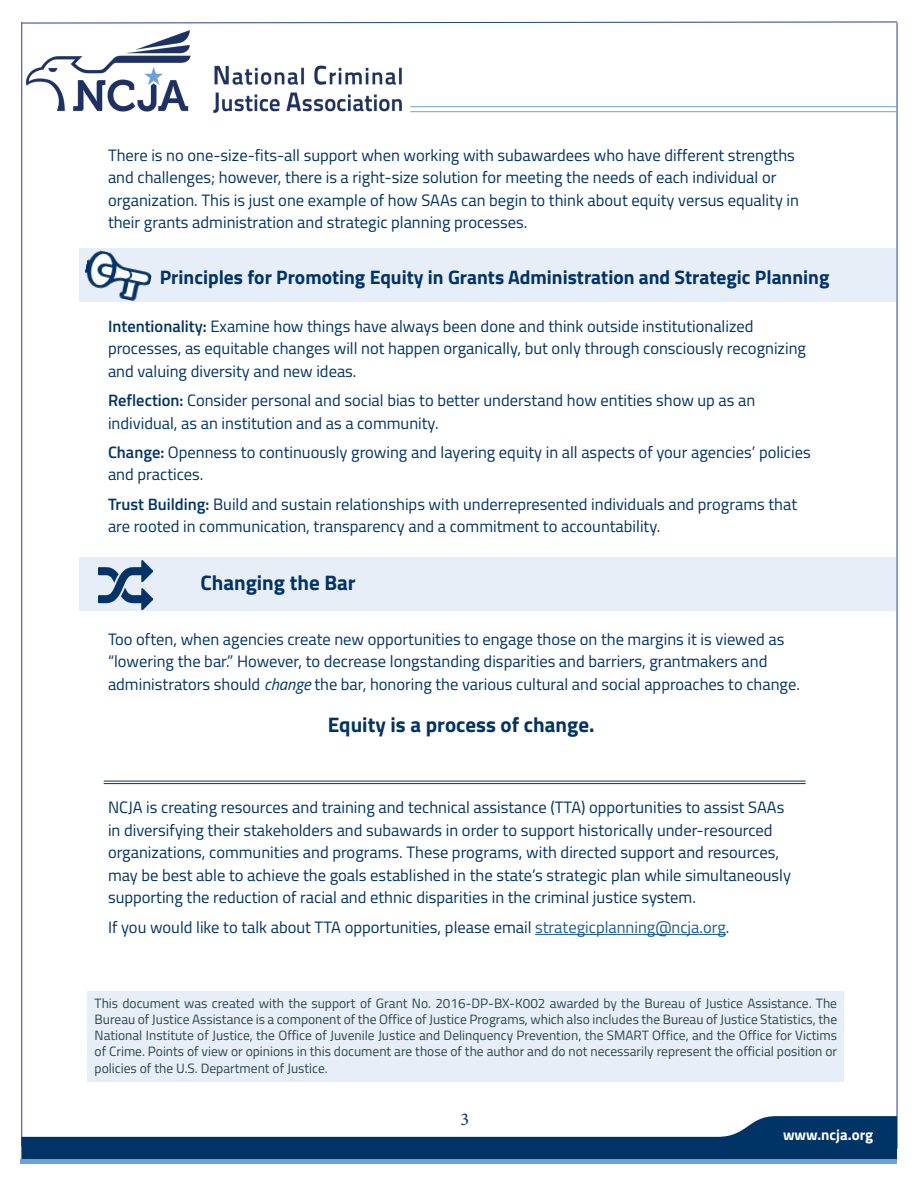
<style>
.page{position:relative;width:918px;height:1188px;background:#fff}
.page>*{position:absolute;margin:0;border:0;box-sizing:border-box;transform-origin:0 0}
.t1{font:700 21px "Titillium";color:#036}
.t2{font:700 19.5px "Titillium";color:#036}
.t3{font:18px "Minion Pro";color:#036}
.t4{font:16.5px/22.5px "Titillium";color:#036}
.t5{font:700 15px "Titillium";color:#fff}
.t6{font:13.5px/16.2px "Titillium";color:#2b464d;text-align:justify}
.s1{font-weight:600}
.s2{font-style:italic}
.s3{color:#175d9e}
</style>
<div class="page">
<hr style="left:21px;top:22px;width:1px;height:1125px;background:#253f8e">
<hr style="left:897px;top:23px;width:1px;height:1126px;background:#253f8e">
<hr style="left:410px;top:106px;width:487px;height:1px;background:#6da0d5">
<hr style="left:410px;top:111px;width:487px;height:1px;background:#6da0d5">
<img style="left:26px;top:31px;width:376px;height:81px">
<svg style="left:21px;top:21px;width:877px;height:3px"></svg>
<svg style="left:21px;top:1116px;width:876px;height:43px"></svg>
<div style="left:21px;top:1159px;width:876px;height:5px;background:#6da0d5"></div>
<hr style="left:535px;top:934px;width:191px;height:1px;background:#175d9e">
<div style="left:88px;top:991px;width:756px;height:91px;background:#e7eef8"></div>
<div style="left:79px;top:248px;width:817px;height:54px;background:#e7eef8"></div>
<img style="left:85px;top:250px;width:67px;height:51px">
<div style="left:79px;top:557px;width:817px;height:54px;background:#e7eef8"></div>
<img style="left:98px;top:561px;width:55px;height:48px">
<hr style="left:104px;top:781px;width:702px;height:1px;background:#036">
<hr style="left:104px;top:783px;width:702px;height:1px;background:#036">
<p class="t4" style="left:108px;top:143px;width:693px">There is no one-size-fits-all support when working with subawardees who have different strengths and challenges; however, there is a right-size solution for meeting the needs of each individual or organization. This is just one example of how SAAs can begin to think about equity versus equality in their grants administration and strategic planning processes.</p>
<p class="t2" style="left:160px;top:262px;width:671px">Principles for Promoting Equity in Grants Administration and Strategic Planning</p>
<p class="t4" style="left:108px;top:314px;width:700px"><span class="s1">Intentionality:</span> Examine how things have always been done and think outside institutionalized processes, as equitable changes will not happen organically, but only through consciously recognizing and valuing diversity and new ideas.</p>
<p class="t4" style="left:108px;top:388px;width:649px"><span class="s1">Reflection:</span> Consider personal and social bias to better understand how entities show up as an individual, as an institution and as a community.</p>
<p class="t4" style="left:108px;top:440px;width:704px"><span class="s1">Change:</span> Openness to continuously growing and layering equity in all aspects of your agencies’ policies and practices.</p>
<p class="t4" style="left:108px;top:492px;width:691px"><span class="s1">Trust Building:</span> Build and sustain relationships with underrepresented individuals and programs that are rooted in communication, transparency and a commitment to accountability.</p>
<p class="t1" style="left:200px;top:566px;width:157px">Changing the Bar</p>
<p class="t4" style="left:108px;top:627px;width:693px">Too often, when agencies create new opportunities to engage those on the margins it is viewed as “lowering the bar.” However, to decrease longstanding disparities and barriers, grantmakers and administrators should <span class="s2">change</span> the bar, honoring the various cultural and social approaches to change.</p>
<p class="t1" style="left:328px;top:709px;width:268px">Equity is a process of change.</p>
<p class="t4" style="left:108px;top:796px;width:685px">NCJA is creating resources and training and technical assistance (TTA) opportunities to assist SAAs in diversifying their stakeholders and subawards in order to support historically under-resourced organizations, communities and programs. These programs, with directed support and resources, may be best able to achieve the goals established in the state’s strategic plan while simultaneously supporting the reduction of racial and ethnic disparities in the criminal justice system.</p>
<p class="t4" style="left:108px;top:915px;width:623px">If you would like to talk about TTA opportunities, please email <span class="s3">strategicplanning@ncja.org</span>.</p>
<p class="t6" style="left:95px;top:994px;width:744px">This document was created with the support of Grant No. 2016-DP-BX-K002 awarded by the Bureau of Justice Assistance. The Bureau of Justice Assistance is a component of the Office of Justice Programs, which also includes the Bureau of Justice Statistics, the National Institute of Justice, the Office of Juvenile Justice and Delinquency Prevention, the SMART Office, and the Office for Victims of Crime. Points of view or opinions in this document are those of the author and do not necessarily represent the official position or policies of the U.S. Department of Justice.</p>
<p class="t3" style="left:461px;top:1107px;width:10px">3</p>
<p class="t5" style="left:783px;top:1123px;width:92px">www.ncja.org</p>
</div>
